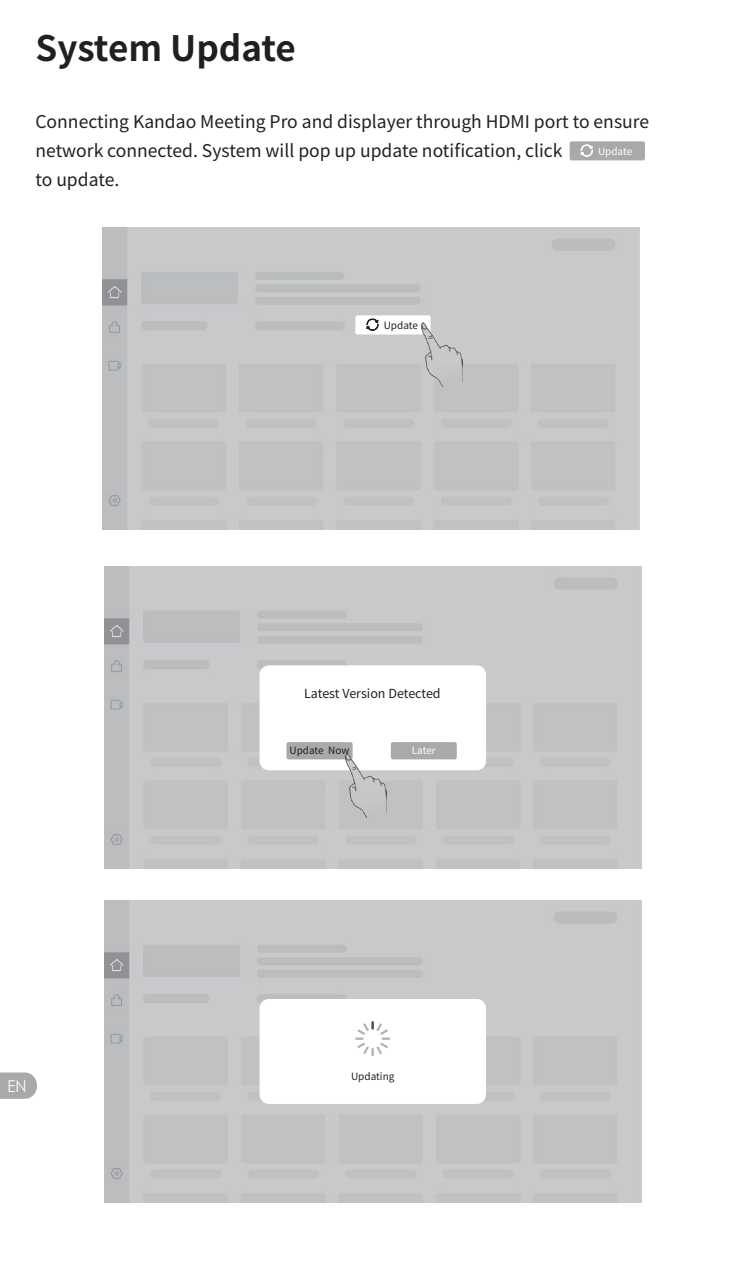
<style>
.page{position:relative;width:745px;height:1276px;background:#fff}
.page>*{position:absolute;margin:0;border:0;box-sizing:border-box;transform-origin:0 0}
.t1{font:700 35px "Source Han Sans CN";color:#231f20}
.t2{font:17.5px/29px "Source Han Sans CN";color:#231f20}
.t3{font:16.5px "Century Gothic";color:#fff;scale:.91 1}
.t4{font:12.5px "Source Han Sans CN";color:#231f20}
.t5{font:10px "Source Han Sans CN";color:#231f20}
.t6{font:10px "Source Han Sans CN";color:#fff}
</style>
<div class="page">
<svg style="left:0;top:1072px;width:37px;height:26px"></svg>
<img style="left:102px;top:227px;width:537px;height:302px">
<div style="left:259px;top:665px;width:226px;height:105px;border:2px solid #fff;border-radius:8px"></div>
<div style="left:286px;top:742px;width:66px;height:17px;background:#a9a8aa;border-radius:2px"></div>
<div style="left:390px;top:742px;width:66px;height:17px;background:#a9a8aa;border-radius:2px"></div>
<div style="left:355px;top:315px;width:75px;height:19px;background:#fff;border-radius:2px"></div>
<svg style="left:366px;top:315px;width:12px;height:16px"></svg>
<img style="left:345px;top:753px;width:42px;height:64px">
<div style="left:569px;top:141px;width:75px;height:19px;background:#a9a8aa;border-radius:2px"></div>
<svg style="left:580px;top:141px;width:12px;height:16px"></svg>
<div style="left:259px;top:999px;width:226px;height:105px;border:2px solid #fff;border-radius:8px"></div>
<img style="left:421px;top:322px;width:41px;height:64px">
<img style="left:355px;top:1022px;width:34px;height:33px">
<h1 class="t1" style="left:35px;top:28px;width:262px">System Update</h1>
<p class="t2" style="left:35px;top:107px;width:614px">Connecting Kandao Meeting Pro and displayer through HDMI port to ensure network connected. System will pop up update notification, click<br>to update.</p>
<p class="t6" style="left:597px;top:145px;width:36px">Update</p>
<p class="t5" style="left:383px;top:319px;width:36px">Update</p>
<p class="t3" style="left:7px;top:1074px;width:22px">EN</p>
<p class="t4" style="left:304px;top:686px;width:138px">Latest Version Detected</p>
<p class="t5" style="left:289px;top:745px;width:61px">Update Now</p>
<p class="t6" style="left:411px;top:745px;width:25px">Later</p>
<p class="t5" style="left:351px;top:1070px;width:45px">Updating</p>
</div>
